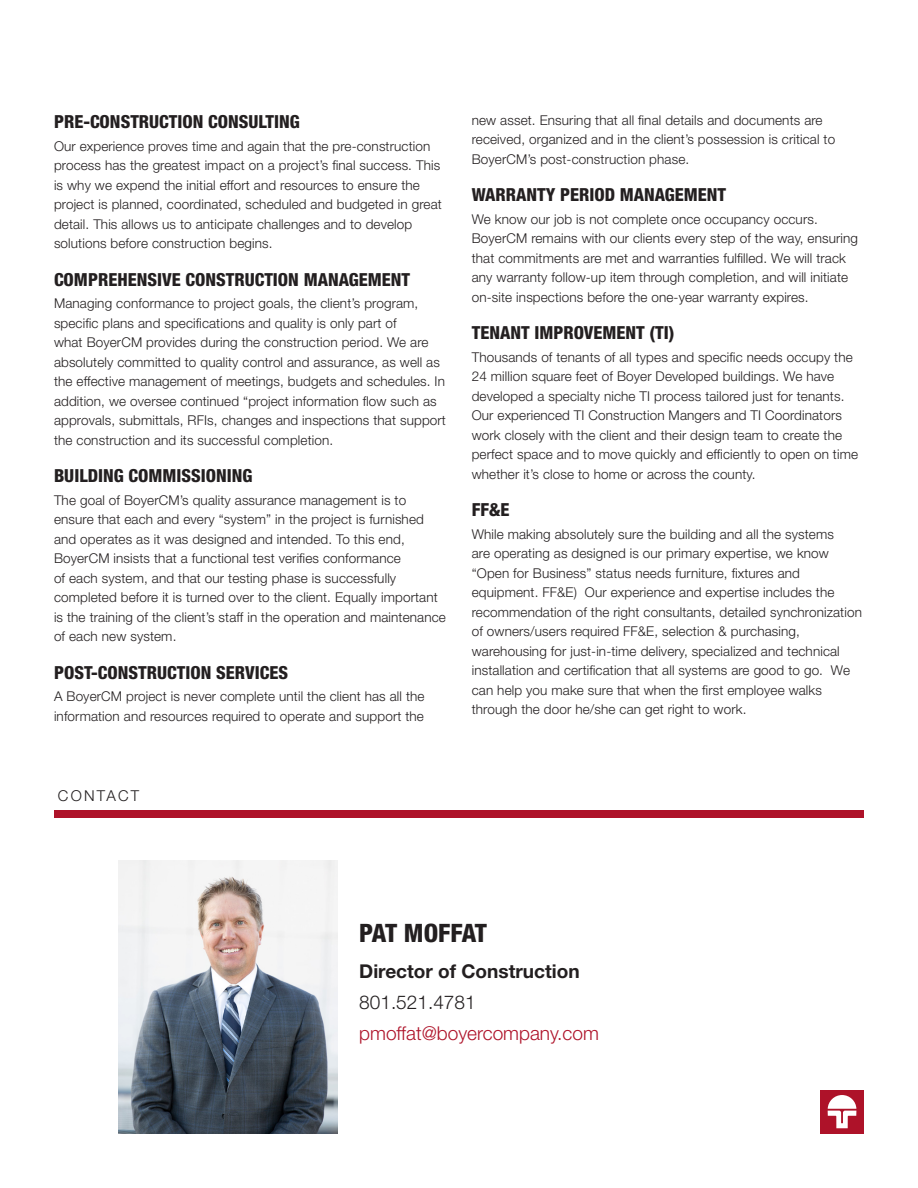
<style>
.page{position:relative;width:918px;height:1188px;background:#fff}
.page>*{position:absolute;margin:0;border:0;box-sizing:border-box;transform-origin:0 0}
.t1{font:800 condensed 25.35px "Helvetica Neue LT Std";letter-spacing:-.035em;color:#231f20}
.t2{font:300 19.05px "Helvetica Neue LT Std";color:#ae1229}
.t3{font:700 19.05px "Helvetica Neue LT Std";color:#231f20}
.t4{font:300 19.05px "Helvetica Neue LT Std";color:#231f20}
.t5{font:800 condensed 18px "Helvetica Neue LT Std";color:#231f20}
.t6{font:300 15px "Helvetica Neue LT Std";letter-spacing:.15em;color:#231f20}
.t7{font:300 13.5px/19.5px "Helvetica Neue LT Std";letter-spacing:.01em;color:#231f20}
</style>
<div class="page">
<div style="left:820px;top:1090px;width:44px;height:44px;background:#ae1229"></div>
<svg style="left:828px;top:1095px;width:28px;height:33px"></svg>
<div style="left:54px;top:810px;width:810px;height:7px;background:#ae1229"></div>
<img style="left:119px;top:861px;width:219px;height:273px">
<p class="t5" style="left:54px;top:111px;width:247px">PRE-CONSTRUCTION CONSULTING</p>
<p class="t7" style="left:54px;top:136px;width:389px">Our experience proves time and again that the pre-construction process has the greatest impact on a project’s final success. This is why we expend the initial effort and resources to ensure the project is planned, coordinated, scheduled and budgeted in great detail. This allows us to anticipate challenges and to develop solutions before construction begins.</p>
<p class="t5" style="left:54px;top:268px;width:358px">COMPREHENSIVE CONSTRUCTION MANAGEMENT</p>
<p class="t7" style="left:54px;top:293px;width:393px">Managing conformance to project goals, the client’s program, specific plans and specifications and quality is only part of<br>what BoyerCM provides during the construction period. We are absolutely committed to quality control and assurance, as well as the effective management of meetings, budgets and schedules. In addition, we oversee continued “project information flow such as approvals, submittals, RFIs, changes and inspections that support the construction and its successful completion.</p>
<p class="t5" style="left:54px;top:465px;width:200px">BUILDING COMMISSIONING</p>
<p class="t7" style="left:54px;top:490px;width:393px">The goal of BoyerCM’s quality assurance management is to ensure that each and every “system” in the project is furnished and operates as it was designed and intended. To this end, BoyerCM insists that a functional test verifies conformance<br>of each system, and that our testing phase is successfully completed before it is turned over to the client. Equally important is the training of the client’s staff in the operation and maintenance of each new system.</p>
<p class="t5" style="left:54px;top:661px;width:236px">POST-CONSTRUCTION SERVICES</p>
<p class="t7" style="left:54px;top:686px;width:372px">A BoyerCM project is never complete until the client has all the information and resources required to operate and support the</p>
<p class="t7" style="left:472px;top:110px;width:365px">new asset. Ensuring that all final details and documents are received, organized and in the client’s possession is critical to<br>BoyerCM’s post-construction phase.</p>
<p class="t5" style="left:472px;top:184px;width:256px">WARRANTY PERIOD MANAGEMENT</p>
<p class="t7" style="left:472px;top:209px;width:388px">We know our job is not complete once occupancy occurs.<br>BoyerCM remains with our clients every step of the way, ensuring that commitments are met and warranties fulfilled. We will track any warranty follow-up item through completion, and will initiate on-site inspections before the one-year warranty expires.</p>
<p class="t5" style="left:472px;top:322px;width:204px">TENANT IMPROVEMENT (TI)</p>
<p class="t7" style="left:472px;top:347px;width:388px">Thousands of tenants of all types and specific needs occupy the 24 million square feet of Boyer Developed buildings. We have developed a specialty niche TI process tailored just for tenants.<br>Our experienced TI Construction Mangers and TI Coordinators work closely with the client and their design team to create the perfect space and to move quickly and efficiently to open on time whether it’s close to home or across the county.</p>
<p class="t5" style="left:472px;top:499px;width:39px">FF&amp;E</p>
<p class="t7" style="left:472px;top:524px;width:392px">While making absolutely sure the building and all the systems<br>are operating as designed is our primary expertise, we know “Open for Business” status needs furniture, fixtures and equipment. FF&amp;E) Our experience and expertise includes the recommendation of the right consultants, detailed synchronization of owners/users required FF&amp;E, selection &amp; purchasing, warehousing for just-in-time delivery, specialized and technical installation and certification that all systems are good to go. We can help you make sure that when the first employee walks through the door he/she can get right to work.</p>
<p class="t6" style="left:58px;top:787px;width:83px">CONTACT</p>
<p class="t1" style="left:359px;top:917px;width:129px">PAT MOFFAT</p>
<p class="t3" style="left:359px;top:959px;width:222px">Director of Construction</p>
<p class="t4" style="left:359px;top:990px;width:118px">801.521.4781</p>
<p class="t2" style="left:359px;top:1022px;width:241px">pmoffat@boyercompany.com</p>
</div>
